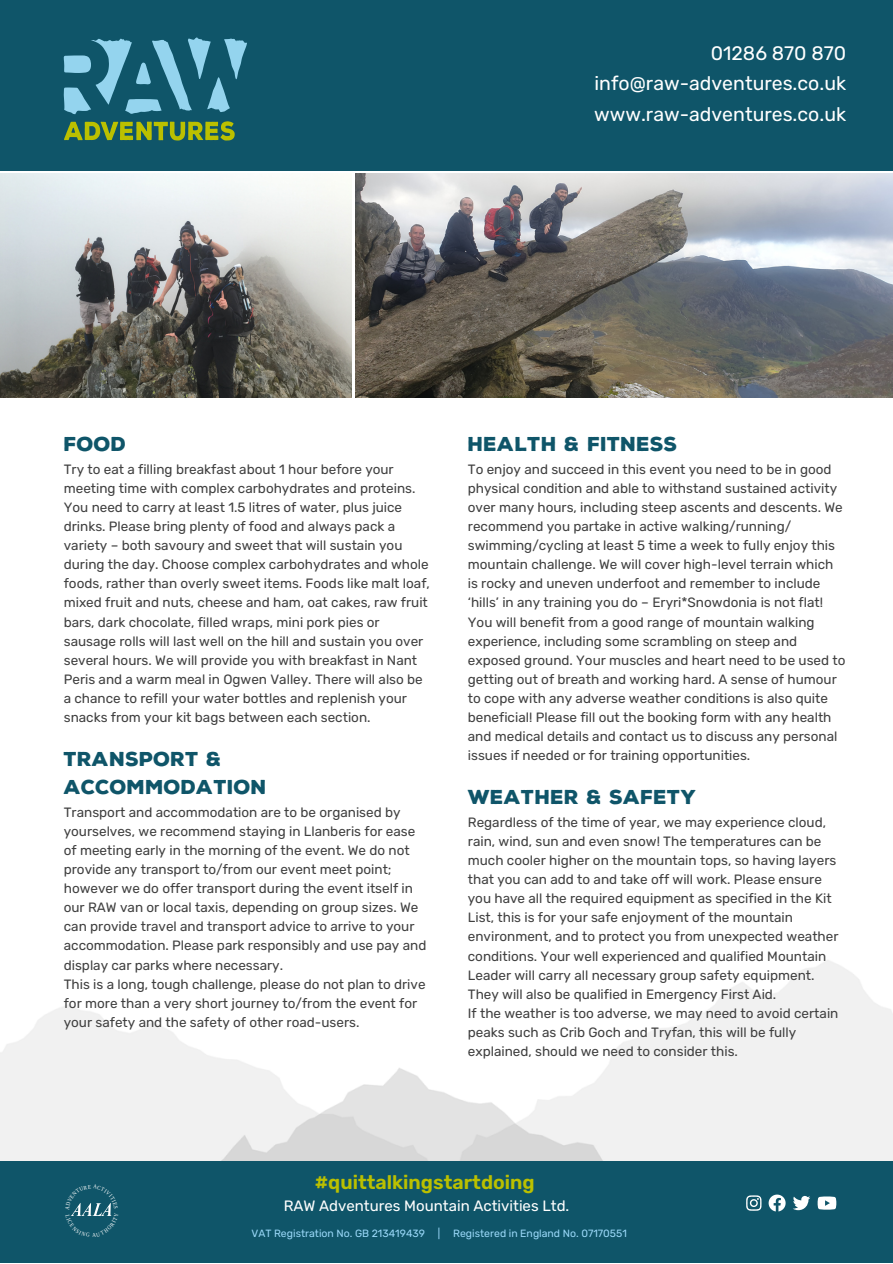
<style>
.page{position:relative;width:893px;height:1264px;background:#fff}
.page>*{position:absolute;margin:0;border:0;box-sizing:border-box;transform-origin:0 0}
.t1{font:19.5px "Rubik";color:#fff}
.t2{font:900 19.5px/28px "Nexa Rust Sans";color:#0f5569}
.t3{font:600 19.5px "Rubik";color:#bbc000}
.t4{font:15px "Rubik";color:#fff}
.t5{font:13.5px/19px "Rubik";color:#404040}
.t6{font:10.5px "Rubik";color:#99d7f7}
</style>
<div class="page">
<div style="left:0;top:0;width:892px;height:170px;background:#0f5569"></div>
<div style="left:0;top:1160px;width:892px;height:102px;background:#0f5569"></div>
<img style="left:355px;top:173px;width:537px;height:224px">
<img style="left:0;top:173px;width:351px;height:224px">
<svg style="left:64px;top:37px;width:183px;height:77px"></svg>
<svg style="left:64px;top:121px;width:171px;height:19px"></svg>
<svg style="left:746px;top:1195px;width:15px;height:15px"></svg>
<svg style="left:768px;top:1194px;width:17px;height:17px"></svg>
<svg style="left:793px;top:1195px;width:17px;height:15px"></svg>
<svg style="left:817px;top:1196px;width:19px;height:13px"></svg>
<svg style="left:71px;top:1203px;width:41px;height:13px"></svg>
<p class="t1" style="left:710px;top:42px;width:137px">01286 870 870</p>
<p class="t1" style="left:594px;top:72px;width:253px">info@raw-adventures.co.uk</p>
<p class="t1" style="left:594px;top:102px;width:253px">www.raw-adventures.co.uk</p>
<p class="t2" style="left:64px;top:430px;width:64px">FOOD</p>
<p class="t5" style="left:64px;top:459px;width:367px">Try to eat a filling breakfast about 1 hour before your meeting time with complex carbohydrates and proteins.<br>You need to carry at least 1.5 litres of water, plus juice drinks. Please bring plenty of food and always pack a variety – both savoury and sweet that will sustain you during the day. Choose complex carbohydrates and whole foods, rather than overly sweet items. Foods like malt loaf, mixed fruit and nuts, cheese and ham, oat cakes, raw fruit bars, dark chocolate, filled wraps, mini pork pies or sausage rolls will last well on the hill and sustain you over several hours. We will provide you with breakfast in Nant Peris and a warm meal in Ogwen Valley. There will also be a chance to refill your water bottles and replenish your snacks from your kit bags between each section.</p>
<p class="t2" style="left:64px;top:745px;width:204px">TRANSPORT &amp;<br>ACCOMMODATION</p>
<p class="t5" style="left:64px;top:802px;width:364px">Transport and accommodation are to be organised by yourselves, we recommend staying in Llanberis for ease of meeting early in the morning of the event. We do not provide any transport to/from our event meet point; however we do offer transport during the event itself in our RAW van or local taxis, depending on group sizes. We can provide travel and transport advice to arrive to your accommodation. Please park responsibly and use pay and display car parks where necessary.</p>
<p class="t5" style="left:64px;top:974px;width:363px">This is a long, tough challenge, please do not plan to drive for more than a very short journey to/from the event for your safety and the safety of other road-users.</p>
<p class="t2" style="left:468px;top:430px;width:211px">HEALTH &amp; FITNESS</p>
<p class="t5" style="left:468px;top:459px;width:379px">To enjoy and succeed in this event you need to be in good physical condition and able to withstand sustained activity over many hours, including steep ascents and descents. We recommend you partake in active walking/running/ swimming/cycling at least 5 time a week to fully enjoy this mountain challenge. We will cover high-level terrain which is rocky and uneven underfoot and remember to include ‘hills’ in any training you do – Eryri*Snowdonia is not flat!<br>You will benefit from a good range of mountain walking experience, including some scrambling on steep and exposed ground. Your muscles and heart need to be used to getting out of breath and working hard. A sense of humour to cope with any adverse weather conditions is also quite beneficial! Please fill out the booking form with any health and medical details and contact us to discuss any personal issues if needed or for training opportunities.</p>
<p class="t2" style="left:468px;top:783px;width:230px">WEATHER &amp; SAFETY</p>
<p class="t5" style="left:468px;top:812px;width:372px">Regardless of the time of year, we may experience cloud, rain, wind, sun and even snow! The temperatures can be much cooler higher on the mountain tops, so having layers that you can add to and take off will work. Please ensure you have all the required equipment as specified in the Kit List, this is for your safe enjoyment of the mountain environment, and to protect you from unexpected weather conditions. Your well experienced and qualified Mountain Leader will carry all necessary group safety equipment.<br>They will also be qualified in Emergency First Aid.</p>
<p class="t5" style="left:468px;top:1003px;width:372px">If the weather is too adverse, we may need to avoid certain peaks such as Crib Goch and Tryfan, this will be fully explained, should we need to consider this.</p>
<p class="t3" style="left:315px;top:1171px;width:221px">#quittalkingstartdoing</p>
<p class="t4" style="left:284px;top:1196px;width:287px">RAW Adventures Mountain Activities Ltd.</p>
<p class="t6" style="left:251px;top:1227px;width:377px">VAT Registration No. GB 213419439 | Registered in England No. 07170551</p>
</div>
